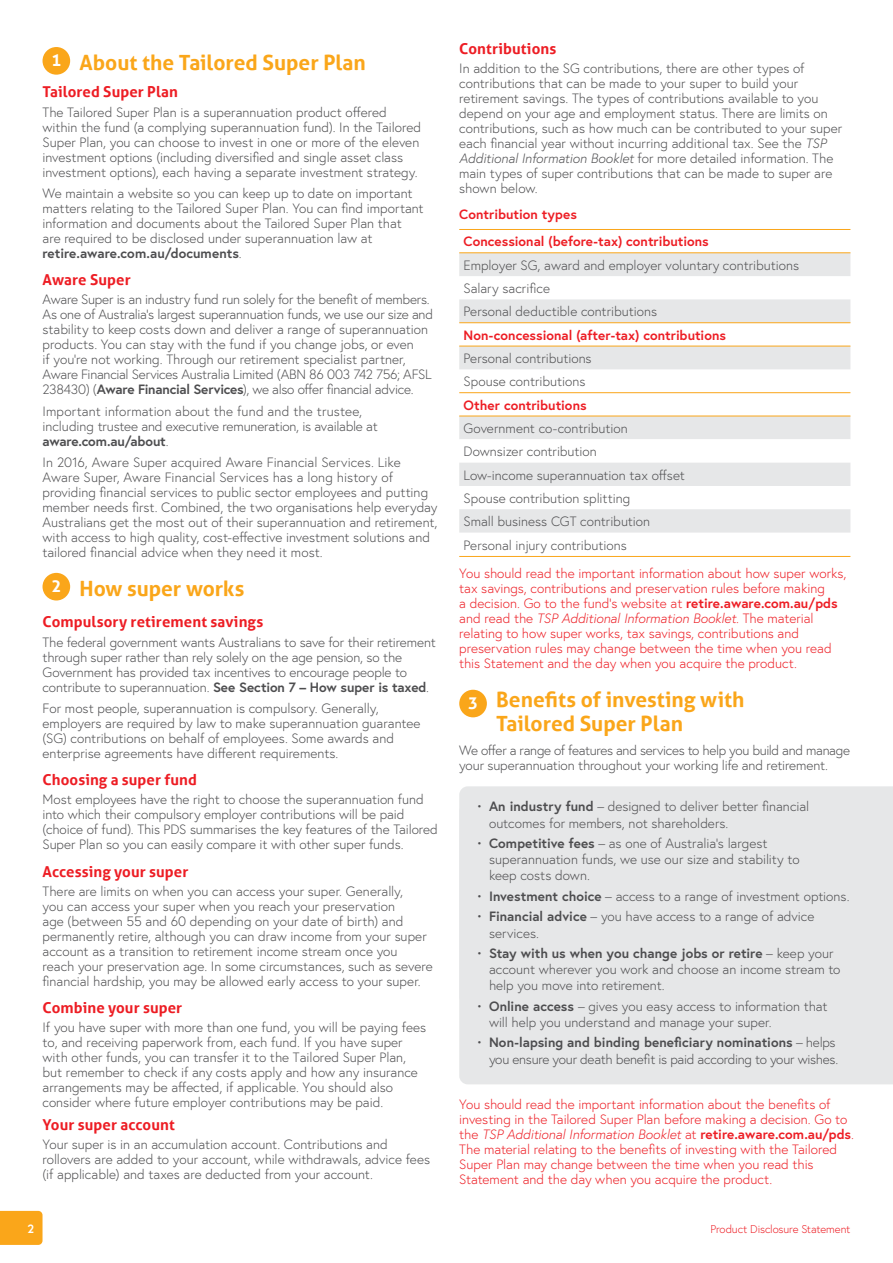
<style>
.page{position:relative;width:893px;height:1263px;background:#fff}
.page>*{position:absolute;margin:0;border:0;box-sizing:border-box;transform-origin:0 0}
.t1{font:700 21px/24px "Aller";color:#faa61a}
.t2{font:700 15px "Aller";letter-spacing:.005em;color:#ed1d24}
.t3{font:300 13.5px/15px "Europa";color:#4d4d4f}
.t4{font:300 13.5px/15px "Europa";color:#ed1d24}
.t5{font:300 13.5px/15px "Europa";letter-spacing:-.02em;color:#4d4d4f}
.t6{font:700 13.5px/27.2px "Europa";color:#ed1d24}
.t7{font:700 12px "Europa";color:#fff}
.t8{font:300 11.25px "Europa";letter-spacing:-.01em;color:#ed1d24}
.s1{font-weight:700}
.s2{font-style:italic}
</style>
<div class="page">
<svg style="left:0;top:1211px;width:43px;height:34px"></svg>
<div style="left:459px;top:786px;width:434px;height:298px;background:#e6e7e8"></div>
<div style="left:459px;top:803px;width:434px;height:202px;background:#e6e7e8"></div>
<div style="left:43px;top:47px;width:27px;height:28px;background:#faa61a;border-radius:50%"></div>
<div style="left:43px;top:573px;width:27px;height:27px;background:#faa61a;border-radius:50%"></div>
<svg style="left:459px;top:253px;width:391px;height:186px"></svg>
<svg style="left:459px;top:463px;width:391px;height:70px"></svg>
<hr style="left:459px;top:252px;width:391px;height:1px;background:#faa61a">
<hr style="left:459px;top:346px;width:391px;height:1px;background:#faa61a">
<hr style="left:459px;top:416px;width:391px;height:1px;background:#faa61a">
<hr style="left:459px;top:556px;width:391px;height:1px;background:#faa61a">
<hr style="left:459px;top:229px;width:391px;height:1px;background:#faa61a">
<hr style="left:459px;top:322px;width:391px;height:1px;background:#faa61a">
<hr style="left:459px;top:392px;width:391px;height:1px;background:#faa61a">
<div style="left:459px;top:690px;width:28px;height:27px;background:#faa61a;border-radius:50%"></div>
<h1 class="t1" style="left:51px;top:51px;width:316px"><sup>1</sup> About the Tailored Super Plan</h1>
<p class="t2" style="left:43px;top:83px;width:137px">Tailored Super Plan</p>
<p class="t3" style="left:43px;top:104px;width:380px">The Tailored Super Plan is a superannuation product offered within the fund (a complying superannuation fund). In the Tailored Super Plan, you can choose to invest in one or more of the eleven investment options (including diversified and single asset class investment options), each having a separate investment strategy.</p>
<p class="t3" style="left:43px;top:186px;width:383px">We maintain a website so you can keep up to date on important matters relating to the Tailored Super Plan. You can find important information and documents about the Tailored Super Plan that<br>are required to be disclosed under superannuation law at <span class="s1">retire.aware.com.au/documents</span>.</p>
<p class="t2" style="left:43px;top:270px;width:90px">Aware Super</p>
<p class="t3" style="left:43px;top:292px;width:392px">Aware Super is an industry fund run solely for the benefit of members.<br>As one of Australia’s largest superannuation funds, we use our size and stability to keep costs down and deliver a range of superannuation products. You can stay with the fund if you change jobs, or even<br>if you’re not working. Through our retirement specialist partner, Aware Financial Services Australia Limited (ABN 86 003 742 756; AFSL 238430) (<span class="s1">Aware Financial Services</span>), we also offer financial advice.</p>
<p class="t3" style="left:43px;top:403px;width:337px">Important information about the fund and the trustee, including trustee and executive remuneration, is available at <span class="s1">aware.com.au/about</span>.</p>
<p class="t3" style="left:43px;top:455px;width:396px">In 2016, Aware Super acquired Aware Financial Services. Like Aware Super, Aware Financial Services has a long history of providing financial services to public sector employees and putting member needs first. Combined, the two organisations help everyday Australians get the most out of their superannuation and retirement, with access to high quality, cost-effective investment solutions and tailored financial advice when they need it most.</p>
<h1 class="t1" style="left:51px;top:576px;width:195px"><sup>2</sup> How super works</h1>
<p class="t2" style="left:43px;top:613px;width:222px">Compulsory retirement savings</p>
<p class="t3" style="left:43px;top:634px;width:395px">The federal government wants Australians to save for their retirement through super rather than rely solely on the age pension, so the Government has provided tax incentives to encourage people to contribute to superannuation. <span class="s1">See Section 7 – How super is taxed</span>.</p>
<p class="t3" style="left:43px;top:701px;width:379px">For most people, superannuation is compulsory. Generally, employers are required by law to make superannuation guarantee (SG) contributions on behalf of employees. Some awards and enterprise agreements have different requirements.</p>
<p class="t2" style="left:43px;top:770px;width:156px">Choosing a super fund</p>
<p class="t3" style="left:43px;top:792px;width:397px">Most employees have the right to choose the superannuation fund into which their compulsory employer contributions will be paid (choice of fund). This PDS summarises the key features of the Tailored Super Plan so you can easily compare it with other super funds.</p>
<p class="t2" style="left:43px;top:862px;width:147px">Accessing your super</p>
<p class="t3" style="left:43px;top:883px;width:392px">There are limits on when you can access your super. Generally,<br>you can access your super when you reach your preservation<br>age (between 55 and 60 depending on your date of birth) and permanently retire, although you can draw income from your super account as a transition to retirement income stream once you reach your preservation age. In some circumstances, such as severe financial hardship, you may be allowed early access to your super.</p>
<p class="t2" style="left:43px;top:998px;width:141px">Combine your super</p>
<p class="t3" style="left:43px;top:1020px;width:385px">If you have super with more than one fund, you will be paying fees to, and receiving paperwork from, each fund. If you have super with other funds, you can transfer it to the Tailored Super Plan, but remember to check if any costs apply and how any insurance arrangements may be affected, if applicable. You should also consider where future employer contributions may be paid.</p>
<p class="t2" style="left:43px;top:1115px;width:134px">Your super account</p>
<p class="t3" style="left:43px;top:1137px;width:389px">Your super is in an accumulation account. Contributions and rollovers are added to your account, while withdrawals, advice fees (if applicable) and taxes are deducted from your account.</p>
<p class="t2" style="left:459px;top:39px;width:99px">Contributions</p>
<p class="t3" style="left:459px;top:60px;width:384px">In addition to the SG contributions, there are other types of contributions that can be made to your super to build your retirement savings. The types of contributions available to you depend on your age and employment status. There are limits on contributions, such as how much can be contributed to your super each financial year without incurring additional tax. See the <span class="s2">TSP Additional Information Booklet</span> for more detailed information. The main types of super contributions that can be made to super are shown below.</p>
<p class="t6" style="left:463px;top:201px;width:247px;text-indent:-4px">Contribution types<br>Concessional (before-tax) contributions</p>
<p class="t3" style="left:463px;top:253px;width:337px;line-height:23.2px">Employer SG, award and employer voluntary contributions<br>Salary sacrifice<br>Personal deductible contributions</p>
<p class="t6" style="left:463px;top:321px;width:264px">Non-concessional (after-tax) contributions</p>
<p class="t3" style="left:463px;top:346px;width:130px;line-height:23.2px">Personal contributions<br>Spouse contributions</p>
<p class="t6" style="left:463px;top:391px;width:125px">Other contributions</p>
<p class="t3" style="left:463px;top:416px;width:223px;line-height:23.4px">Government co-contribution<br>Downsizer contribution<br>Low-income superannuation tax offset<br>Spouse contribution splitting<br>Small business CGT contribution<br>Personal injury contributions</p>
<p class="t4" style="left:459px;top:566px;width:389px">You should read the important information about how super works, tax savings, contributions and preservation rules before making<br>a decision. Go to the fund’s website at <span class="s1">retire.aware.com.au/pds </span>and read the <span class="s2">TSP Additional Information Booklet</span>. The material relating to how super works, tax savings, contributions and preservation rules may change between the time when you read this Statement and the day when you acquire the product.</p>
<h1 class="t1" style="left:496px;top:687px;width:250px;text-indent:-28px"><sub>3</sub> Benefits of investing with<br>Tailored Super Plan</h1>
<p class="t5" style="left:459px;top:742px;width:392px">We offer a range of features and services to help you build and manage your superannuation throughout your working life and retirement.</p>
<p class="t3" style="left:489px;top:798px;width:322px;line-height:16.2px;text-indent:-13px">• <span class="s1">An industry fund</span> – designed to deliver better financial outcomes for members, not shareholders.</p>
<p class="t3" style="left:489px;top:835px;width:312px;line-height:16.2px;text-indent:-13px">• <span class="s1">Competitive fees</span> – as one of Australia’s largest superannuation funds, we use our size and stability to keep costs down.</p>
<p class="t3" style="left:476px;top:888px;width:375px">• <span class="s1">Investment choice</span> – access to a range of investment options.</p>
<p class="t3" style="left:489px;top:908px;width:327px;line-height:16.2px;text-indent:-13px">• <span class="s1">Financial advice</span> – you have access to a range of advice services.</p>
<p class="t3" style="left:489px;top:945px;width:353px;line-height:16.2px;text-indent:-13px">• <span class="s1">Stay with us when you change jobs or retire</span> – keep your account wherever you work and choose an income stream to help you move into retirement.</p>
<p class="t3" style="left:489px;top:998px;width:340px;line-height:16.2px;text-indent:-13px">• <span class="s1">Online access</span> – gives you easy access to information that will help you understand and manage your super.</p>
<p class="t5" style="left:476px;top:1034px;width:364px;line-height:16.2px;text-align:right">• <span class="s1">Non-lapsing and binding beneficiary nominations</span> – helps you ensure your death benefit is paid according to your wishes.</p>
<p class="t4" style="left:459px;top:1097px;width:396px">You should read the important information about the benefits of investing in the Tailored Super Plan before making a decision. Go to the <span class="s2">TSP Additional Information Booklet</span> at <span class="s1">retire.aware.com.au/pds</span>.<br>The material relating to the benefits of investing with the Tailored Super Plan may change between the time when you read this Statement and the day when you acquire the product.</p>
<p class="t7" style="left:27px;top:1221px;width:8px">2</p>
<p class="t8" style="left:710px;top:1222px;width:142px">Product Disclosure Statement</p>
</div>
